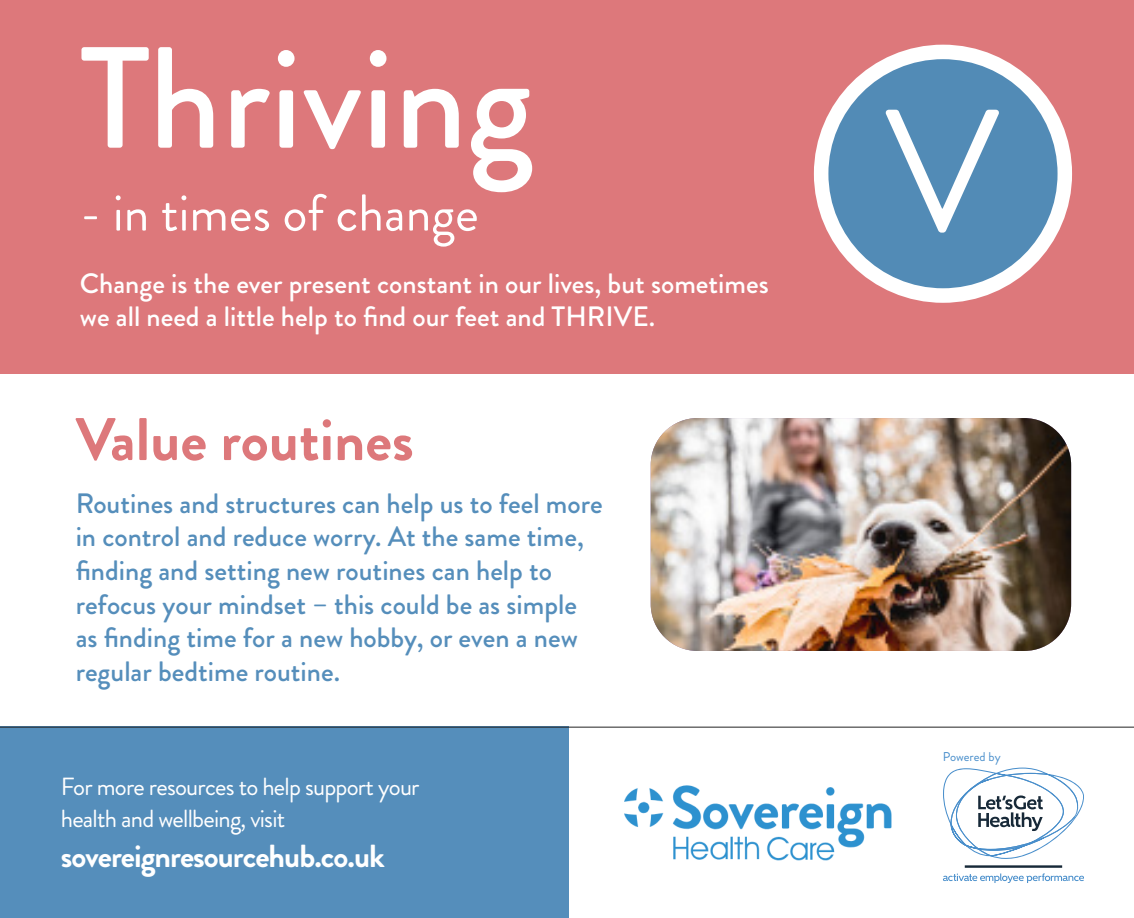
<style>
.page{position:relative;width:1134px;height:918px;background:#fff}
.page>*{position:absolute;margin:0;border:0;box-sizing:border-box;transform-origin:0 0}
.t1{font:173.08px "Brandon Grotesque";color:#fff}
.t2{font:500 143.59px "Brandon Grotesque";color:#fff}
.t3{font:700 60.02px "Brandon Grotesque";color:#dd787b}
.t4{font:51.71px "Brandon Grotesque";color:#fff}
.t5{font:700 31.85px "Brandon Grotesque";letter-spacing:-.03em;color:#fff}
.t6{font:500 28px/33.6px "Brandon Grotesque";color:#558ebb}
.t7{font:500 28px/33.6px "Brandon Grotesque";color:#fff}
.t8{font:24.76px/31.4px "Brandon Grotesque";letter-spacing:-.03em;color:#fff}
.t9{font:12.69px "Brandon Grotesque";color:#488ecb}
</style>
<div class="page">
<div style="left:0;top:726px;width:568px;height:192px;background:#558ebb"></div>
<img style="left:624px;top:785px;width:268px;height:76px">
<svg style="left:943px;top:767px;width:141px;height:92px"></svg>
<svg style="left:943px;top:873px;width:141px;height:10px"></svg>
<hr style="left:964px;top:865px;width:98px;height:3px;background:#172938">
<hr style="left:0;top:726px;width:1134px;height:1px;background:#222">
<div style="left:0;top:0;width:1134px;height:373px;background:#dd787b"></div>
<div style="left:821px;top:52px;width:243px;height:243px;background:#528bb6;border-radius:50%"></div>
<div style="left:814px;top:45px;width:258px;height:258px;border:15px solid #fff;border-radius:50%"></div>
<img style="left:650px;top:418px;width:421px;height:233px">
<p class="t2" style="left:80px;top:-1px;width:455px">Thriving</p>
<p class="t4" style="left:80px;top:177px;width:400px">- in times of change</p>
<p class="t7" style="left:80px;top:266px;width:690px">Change is the ever present constant in our lives, but sometimes we all need a little help to find our feet and THRIVE.</p>
<p class="t3" style="left:76px;top:397px;width:339px">Value routines</p>
<p class="t6" style="left:76px;top:487px;width:528px">Routines and structures can help us to feel more in control and reduce worry. At the same time, finding and setting new routines can help to refocus your mindset – this could be as simple as finding time for a new hobby, or even a new regular bedtime routine.</p>
<p class="t8" style="left:61px;top:771px;width:360px">For more resources to help support your health and wellbeing, visit</p>
<p class="t5" style="left:61px;top:834px;width:325px">sovereignresourcehub.co.uk</p>
<p class="t1" style="left:884px;top:52px;width:116px">V</p>
<p class="t9" style="left:943px;top:747px;width:59px">Powered by</p>
</div>
